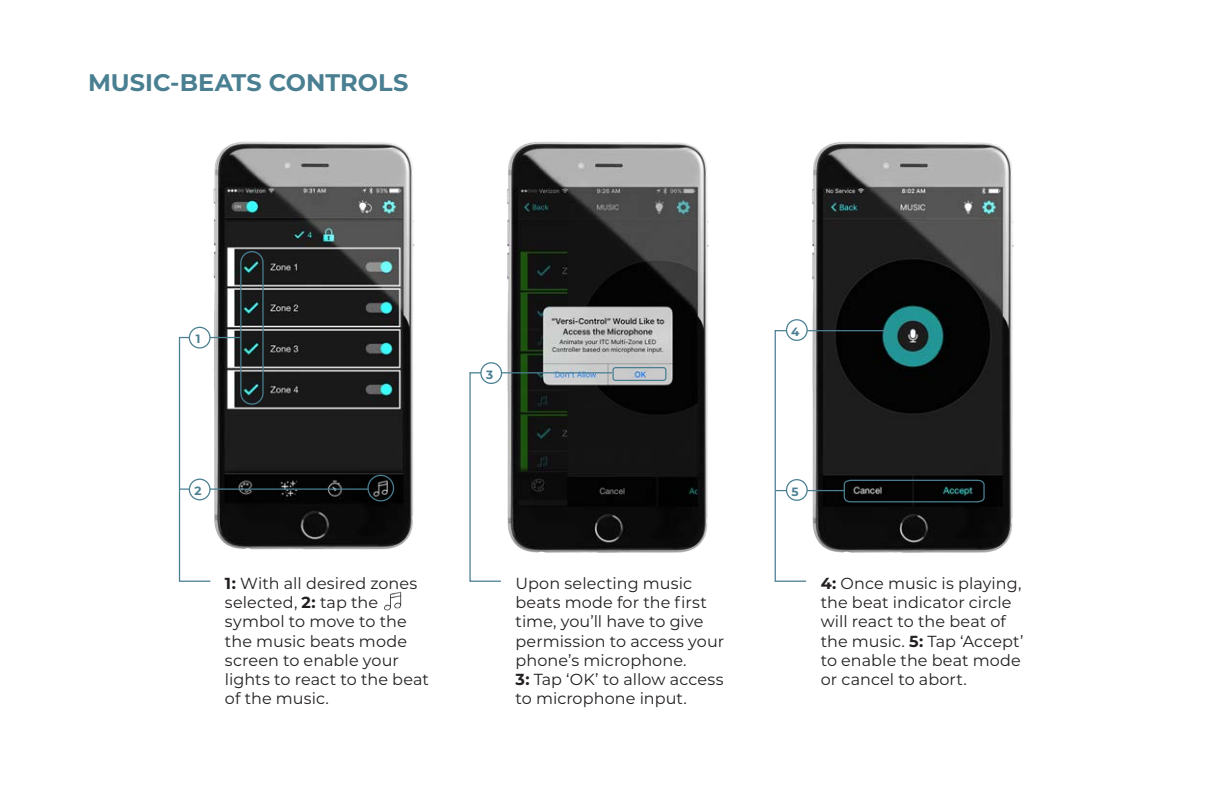
<style>
.page{position:relative;width:1224px;height:792px;background:#fff}
.page>*{position:absolute;margin:0;border:0;box-sizing:border-box;transform-origin:0 0}
.t1{font:700 24px "Montserrat";color:#4a7f92}
.t2{font:16px/19.2px "Montserrat";letter-spacing:.005em;color:#231f20}
.t3{font:700 12px "Montserrat";color:#4a7f92}
.s1{font-weight:700}
</style>
<div class="page">
<img style="left:494px;top:141px;width:215px;height:412px">
<svg style="left:469px;top:372px;width:144px;height:210px"></svg>
<div style="left:612px;top:367px;width:54px;height:14px;border:1px solid #4a7f92;border-radius:3px"></div>
<div style="left:481px;top:363px;width:21px;height:20px;background:#fff;border-radius:50%"></div>
<div style="left:480px;top:362px;width:22px;height:22px;border:1px solid #4a7f92;border-radius:50%"></div>
<img style="left:800px;top:141px;width:214px;height:412px">
<svg style="left:774px;top:329px;width:211px;height:253px"></svg>
<hr style="left:775px;top:490px;width:69px;height:1px;background:#4a7f92">
<div style="left:787px;top:320px;width:20px;height:20px;background:#fff;border-radius:50%"></div>
<div style="left:786px;top:319px;width:22px;height:22px;border:1px solid #4a7f92;border-radius:50%"></div>
<div style="left:787px;top:480px;width:20px;height:20px;background:#fff;border-radius:50%"></div>
<div style="left:786px;top:479px;width:22px;height:22px;border:1px solid #4a7f92;border-radius:50%"></div>
<img style="left:384px;top:591px;width:18px;height:20px">
<img style="left:203px;top:141px;width:211px;height:409px">
<div style="left:240px;top:251px;width:24px;height:154px;border:1px solid #4a7f92;border-radius:11px"></div>
<div style="left:367px;top:475px;width:27px;height:26px;border:1px solid #4a7f92;border-radius:50%"></div>
<svg style="left:178px;top:336px;width:64px;height:246px"></svg>
<hr style="left:180px;top:488px;width:188px;height:2px;background:#4a7f92">
<div style="left:189px;top:479px;width:21px;height:21px;background:#fff;border-radius:50%"></div>
<div style="left:189px;top:479px;width:22px;height:21px;border:1px solid #4a7f92;border-radius:50%"></div>
<div style="left:189px;top:327px;width:21px;height:21px;background:#fff;border-radius:50%"></div>
<div style="left:189px;top:327px;width:22px;height:22px;border:1px solid #4a7f92;border-radius:50%"></div>
<p class="t1" style="left:88px;top:65px;width:322px">MUSIC-BEATS CONTROLS</p>
<p class="t3" style="left:196px;top:331px;width:6px">1</p>
<p class="t3" style="left:195px;top:482px;width:9px">2</p>
<p class="t2" style="left:225px;top:573px;width:206px"><span class="s1">1:</span> With all desired zones selected, <span class="s1">2:</span> tap the symbol to move to the the music beats mode screen to enable your lights to react to the beat of the music.</p>
<p class="t3" style="left:486px;top:366px;width:9px">3</p>
<p class="t2" style="left:516px;top:573px;width:210px">Upon selecting music beats mode for the first time, you’ll have to give permission to access your phone’s microphone.<br><span class="s1">3:</span> Tap ‘OK’ to allow access to microphone input.</p>
<p class="t3" style="left:791px;top:323px;width:10px">4</p>
<p class="t3" style="left:792px;top:483px;width:9px">5</p>
<p class="t2" style="left:821px;top:573px;width:204px"><span class="s1">4:</span> Once music is playing, the beat indicator circle will react to the beat of the music. <span class="s1">5:</span> Tap ‘Accept’ to enable the beat mode or cancel to abort.</p>
</div>
